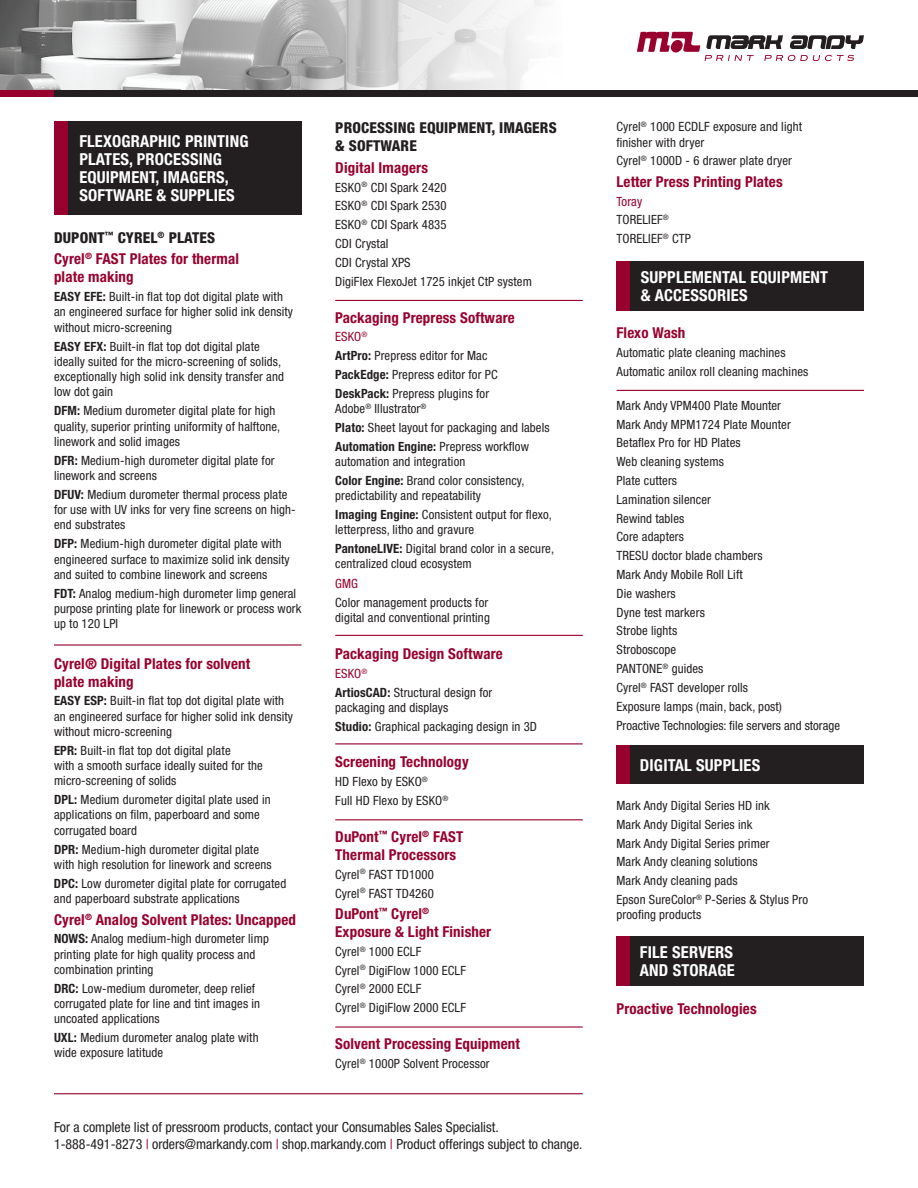
<style>
.page{position:relative;width:918px;height:1188px;background:#fff}
.page>*{position:absolute;margin:0;border:0;box-sizing:border-box;transform-origin:0 0}
.t1{font:700 condensed 16.5px/18px "Helvetica Neue";letter-spacing:.01em;color:#fff}
.t2{font:700 condensed 15px/18px "Helvetica Neue";letter-spacing:.01em;color:#98012d}
.t3{font:800 condensed 15px/18px "Helvetica Neue";letter-spacing:.01em;color:#231f20}
.t4{font:condensed 13.95px/16.8px "Helvetica Neue";color:#231f20}
.t5{font:condensed 12.75px/18.8px "Helvetica Neue";letter-spacing:.01em;color:#231f20}
.t6{font:condensed 12.75px "Helvetica Neue";color:#98012d}
.s1{font-weight:800;color:#231f20}
.s2{font-weight:700}
.s3{color:#98012d}
</style>
<div class="page">
<img style="left:0;top:0;width:546px;height:90px">
<svg style="left:637px;top:32px;width:227px;height:29px"></svg>
<div style="left:0;top:90px;width:918px;height:6px;background:#98012d"></div>
<div style="left:54px;top:90px;width:864px;height:6px;background:#231f20"></div>
<div style="left:54px;top:121px;width:248px;height:94px;background:#231f20"></div>
<div style="left:616px;top:745px;width:248px;height:39px;background:#231f20"></div>
<div style="left:616px;top:936px;width:248px;height:50px;background:#231f20"></div>
<div style="left:616px;top:261px;width:248px;height:49px;background:#231f20"></div>
<hr style="left:54px;top:644px;width:248px;height:2px;background:#98012d">
<hr style="left:335px;top:300px;width:248px;height:1px;background:#98012d">
<hr style="left:335px;top:635px;width:248px;height:1px;background:#98012d">
<hr style="left:335px;top:743px;width:248px;height:1px;background:#98012d">
<hr style="left:335px;top:819px;width:248px;height:1px;background:#98012d">
<hr style="left:335px;top:1026px;width:248px;height:2px;background:#98012d">
<hr style="left:616px;top:390px;width:248px;height:1px;background:#98012d">
<div style="left:54px;top:121px;width:14px;height:94px;background:#98012d"></div>
<div style="left:616px;top:745px;width:14px;height:39px;background:#98012d"></div>
<div style="left:616px;top:936px;width:14px;height:50px;background:#98012d"></div>
<div style="left:616px;top:261px;width:14px;height:49px;background:#98012d"></div>
<hr style="left:54px;top:1093px;width:529px;height:1px;background:#98012d">
<p class="t1" style="left:79px;top:132px;width:171px">FLEXOGRAPHIC PRINTING<br>PLATES, PROCESSING<br>EQUIPMENT, IMAGERS,<br>SOFTWARE &amp; SUPPLIES</p>
<p class="t2" style="left:54px;top:227px;width:186px;line-height:21.5px"><span class="s1">DUPONT</span><sup>™</sup> <span class="s1">CYREL</span><sup>®</sup> <span class="s1">PLATES<br></span>Cyrel<sup>®</sup> FAST Plates for thermal</p>
<p class="t2" style="left:54px;top:268px;width:81px">plate making</p>
<p class="t5" style="left:54px;top:289px;width:241px;line-height:15.3px"><span class="s2">EASY EFE:</span> Built-in flat top dot digital plate with an engineered surface for higher solid ink density without micro-screening</p>
<p class="t5" style="left:54px;top:338px;width:232px;line-height:15.3px"><span class="s2">EASY EFX:</span> Built-in flat top dot digital plate ideally suited for the micro-screening of solids, exceptionally high solid ink density transfer and low dot gain</p>
<p class="t5" style="left:54px;top:403px;width:228px;line-height:15.3px"><span class="s2">DFM:</span> Medium durometer digital plate for high quality, superior printing uniformity of halftone, linework and solid images</p>
<p class="t5" style="left:54px;top:452px;width:222px;line-height:15.3px"><span class="s2">DFR:</span> Medium-high durometer digital plate for linework and screens</p>
<p class="t5" style="left:54px;top:487px;width:243px;line-height:15.3px"><span class="s2">DFUV:</span> Medium durometer thermal process plate for use with UV inks for very fine screens on high&shy;end substrates</p>
<p class="t5" style="left:54px;top:536px;width:237px;line-height:15.3px"><span class="s2">DFP:</span> Medium-high durometer digital plate with engineered surface to maximize solid ink density and suited to combine linework and screens</p>
<p class="t5" style="left:54px;top:585px;width:249px;line-height:15.3px"><span class="s2">FDT:</span> Analog medium-high durometer limp general purpose printing plate for linework or process work up to 120 LPI</p>
<p class="t2" style="left:54px;top:654px;width:198px">Cyrel® Digital Plates for solvent plate making</p>
<p class="t5" style="left:54px;top:693px;width:241px;line-height:15.3px"><span class="s2">EASY ESP:</span> Built-in flat top dot digital plate with an engineered surface for higher solid ink density without micro-screening</p>
<p class="t5" style="left:54px;top:743px;width:210px;line-height:15.3px"><span class="s2">EPR:</span> Built-in flat top dot digital plate<br>with a smooth surface ideally suited for the micro-screening of solids</p>
<p class="t5" style="left:54px;top:792px;width:218px;line-height:15.3px"><span class="s2">DPL:</span> Medium durometer digital plate used in applications on film, paperboard and some corrugated board</p>
<p class="t5" style="left:54px;top:841px;width:219px;line-height:15.3px"><span class="s2">DPR:</span> Medium-high durometer digital plate with high resolution for linework and screens</p>
<p class="t5" style="left:54px;top:875px;width:234px;line-height:15.3px"><span class="s2">DPC:</span> Low durometer digital plate for corrugated and paperboard substrate applications</p>
<p class="t2" style="left:54px;top:910px;width:244px">Cyrel<sup>®</sup> Analog Solvent Plates: Uncapped</p>
<p class="t5" style="left:54px;top:931px;width:216px;line-height:15.3px"><span class="s2">NOWS:</span> Analog medium-high durometer limp printing plate for high quality process and combination printing</p>
<p class="t5" style="left:54px;top:981px;width:208px;line-height:15.3px"><span class="s2">DRC:</span> Low-medium durometer, deep relief corrugated plate for line and tint images in uncoated applications</p>
<p class="t5" style="left:54px;top:1030px;width:206px;line-height:15.3px"><span class="s2">UXL:</span> Medium durometer analog plate with wide exposure latitude</p>
<p class="t3" style="left:335px;top:119px;width:223px">PROCESSING EQUIPMENT, IMAGERS &amp; SOFTWARE</p>
<p class="t2" style="left:335px;top:158px;width:94px">Digital Imagers</p>
<p class="t5" style="left:335px;top:178px;width:198px">ESKO<sup>®</sup> CDI Spark 2420<br>ESKO<sup>®</sup> CDI Spark 2530<br>ESKO<sup>®</sup> CDI Spark 4835<br>CDI Crystal<br>CDI Crystal XPS<br>DigiFlex FlexoJet 1725 inkjet CtP system</p>
<p class="t2" style="left:335px;top:308px;width:181px">Packaging Prepress Software</p>
<p class="t5" style="left:335px;top:327px;width:164px"><span class="s3">ESKO</span><sup>®<br></sup><span class="s2">ArtPro:</span> Prepress editor for Mac<br><span class="s2">PackEdge:</span> Prepress editor for PC<br><span class="s2">DeskPack:</span> Prepress plugins for</p>
<p class="t5" style="left:335px;top:399px;width:216px">Adobe<sup>®</sup> Illustrator<sup>®<br></sup><span class="s2">Plato:</span> Sheet layout for packaging and labels<br><span class="s2">Automation Engine:</span> Prepress workflow</p>
<p class="t5" style="left:335px;top:452px;width:191px">automation and integration<br><span class="s2">Color Engine:</span> Brand color consistency,</p>
<p class="t5" style="left:335px;top:486px;width:218px">predictability and repeatability<br><span class="s2">Imaging Engine:</span> Consistent output for flexo,</p>
<p class="t5" style="left:335px;top:520px;width:220px">letterpress, litho and gravure<br><span class="s2">PantoneLIVE:</span> Digital brand color in a secure,</p>
<p class="t5" style="left:335px;top:554px;width:138px">centralized cloud ecosystem</p>
<p class="t6" style="left:335px;top:576px;width:24px">GMG</p>
<p class="t5" style="left:335px;top:595px;width:156px;line-height:15.3px">Color management products for digital and conventional printing</p>
<p class="t2" style="left:335px;top:644px;width:169px">Packaging Design Software</p>
<p class="t5" style="left:335px;top:664px;width:159px"><span class="s3">ESKO</span><sup>®<br></sup><span class="s2">ArtiosCAD:</span> Structural design for</p>
<p class="t5" style="left:335px;top:698px;width:203px">packaging and displays<br><span class="s2">Studio:</span> Graphical packaging design in 3D</p>
<p class="t2" style="left:335px;top:753px;width:135px">Screening Technology</p>
<p class="t5" style="left:335px;top:772px;width:115px">HD Flexo by ESKO<sup>®<br></sup>Full HD Flexo by ESKO<sup>®</sup></p>
<p class="t2" style="left:335px;top:827px;width:130px">DuPont<sup>™</sup> Cyrel<sup>®</sup> FAST<br>Thermal Processors</p>
<p class="t5" style="left:335px;top:865px;width:100px">Cyrel<sup>®</sup> FAST TD1000<br>Cyrel<sup>®</sup> FAST TD4260</p>
<p class="t2" style="left:335px;top:905px;width:157px">DuPont<sup>™</sup> Cyrel<sup>®<br></sup>Exposure &amp; Light Finisher</p>
<p class="t5" style="left:335px;top:942px;width:132px">Cyrel<sup>®</sup> 1000 ECLF<br>Cyrel<sup>®</sup> DigiFlow 1000 ECLF<br>Cyrel<sup>®</sup> 2000 ECLF<br>Cyrel<sup>®</sup> DigiFlow 2000 ECLF</p>
<p class="t2" style="left:335px;top:1035px;width:186px">Solvent Processing Equipment</p>
<p class="t5" style="left:335px;top:1054px;width:156px">Cyrel<sup>®</sup> 1000P Solvent Processor</p>
<p class="t4" style="left:54px;top:1119px;width:530px">For a complete list of pressroom products, contact your Consumables Sales Specialist.<br>1-888-491-8273 <span class="s3">|</span> orders@markandy.com <span class="s3">|</span> shop.markandy.com <span class="s3">|</span> Product offerings subject to change.</p>
<p class="t5" style="left:617px;top:119px;width:187px;line-height:15.3px">Cyrel<sup>®</sup> 1000 ECDLF exposure and light finisher with dryer</p>
<p class="t5" style="left:617px;top:151px;width:177px">Cyrel<sup>®</sup> 1000D - 6 drawer plate dryer</p>
<p class="t2" style="left:616px;top:172px;width:168px">Letter Press Printing Plates</p>
<p class="t5" style="left:616px;top:192px;width:76px"><span class="s3">Toray<br></span>TORELIEF<sup>®<br></sup>TORELIEF<sup>®</sup> CTP</p>
<p class="t1" style="left:641px;top:268px;width:189px">SUPPLEMENTAL EQUIPMENT &amp; ACCESSORIES</p>
<p class="t2" style="left:616px;top:324px;width:70px">Flexo Wash</p>
<p class="t5" style="left:616px;top:343px;width:193px">Automatic plate cleaning machines<br>Automatic anilox roll cleaning machines</p>
<p class="t5" style="left:616px;top:396px;width:225px">Mark Andy VPM400 Plate Mounter<br>Mark Andy MPM1724 Plate Mounter<br>Betaflex Pro for HD Plates<br>Web cleaning systems<br>Plate cutters<br>Lamination silencer<br>Rewind tables<br>Core adapters<br>TRESU doctor blade chambers<br>Mark Andy Mobile Roll Lift<br>Die washers<br>Dyne test markers<br>Strobe lights<br>Stroboscope<br>PANTONE<sup>®</sup> guides<br>Cyrel<sup>®</sup> FAST developer rolls<br>Exposure lamps (main, back, post)<br>Proactive Technologies: file servers and storage</p>
<p class="t1" style="left:640px;top:756px;width:122px">DIGITAL SUPPLIES</p>
<p class="t5" style="left:617px;top:796px;width:193px">Mark Andy Digital Series HD ink<br>Mark Andy Digital Series ink<br>Mark Andy Digital Series primer<br>Mark Andy cleaning solutions<br>Mark Andy cleaning pads<br>Epson SureColor<sup>®</sup> P-Series &amp; Stylus Pro</p>
<p class="t5" style="left:617px;top:905px;width:86px">proofing products</p>
<p class="t1" style="left:640px;top:943px;width:96px">FILE SERVERS<br>AND STORAGE</p>
<p class="t2" style="left:616px;top:1000px;width:142px">Proactive Technologies</p>
</div>
